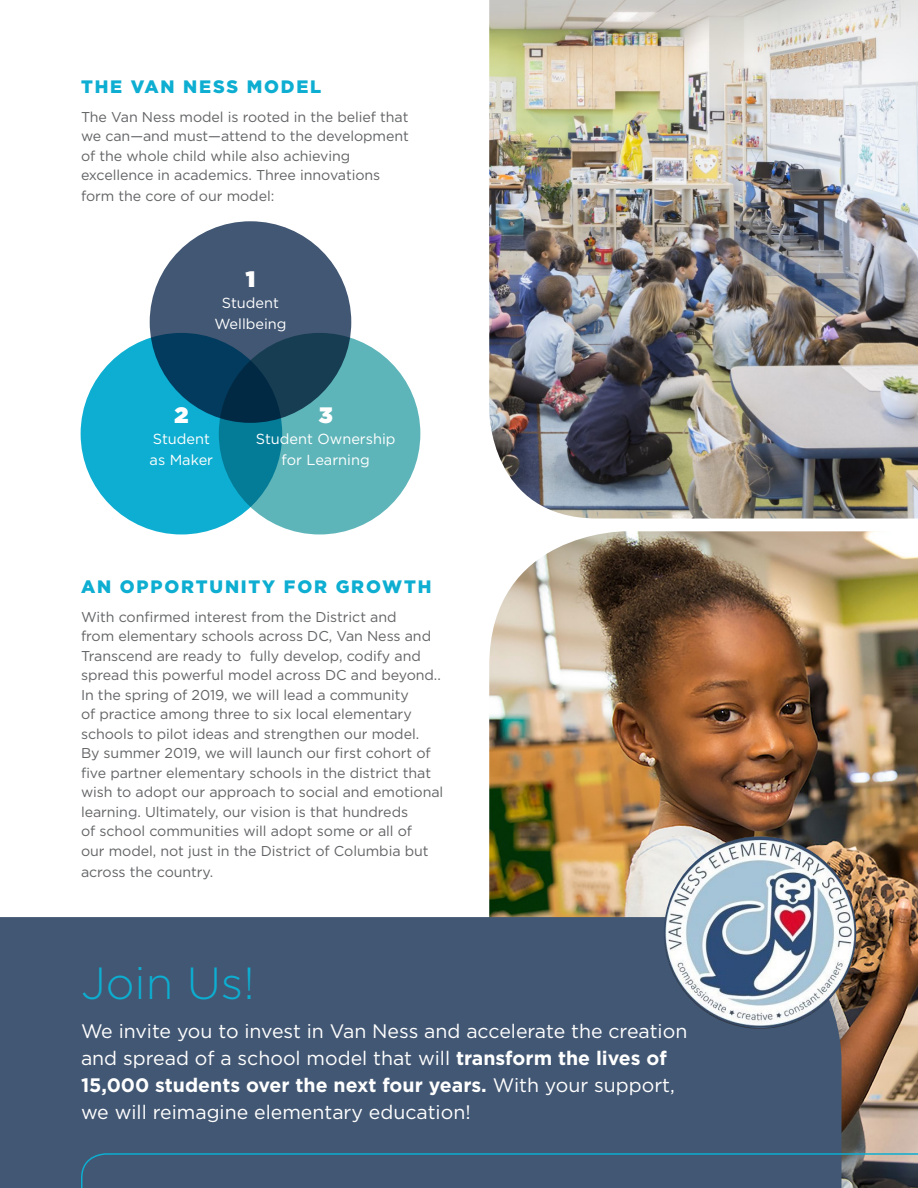
<style>
.page{position:relative;width:918px;height:1188px;background:#fff}
.page>*{position:absolute;margin:0;border:0;box-sizing:border-box;transform-origin:0 0}
.t1{font:300 45px "Gotham";color:#0daed1}
.t2{font:900 22.35px "Gotham";color:#fff}
.t3{font:19.5px/27px "Gotham";color:#fff}
.t4{font:900 18px "Gotham";letter-spacing:.1em;color:#0daed1}
.t5{font:14.55px/20.7px "Gotham";color:#fff;text-align:center}
.t6{font:14.25px/19.5px "Gotham";letter-spacing:-.005em;color:#636466}
.s1{font-weight:700}
</style>
<div class="page">
<div style="left:81px;top:333px;width:201px;height:201px;background:#0daed1;border-radius:50%"></div>
<svg style="left:219px;top:333px;width:201px;height:201px;background:#4fabb3"></svg>
<svg style="left:150px;top:221px;width:201px;height:202px;background:#2c4b67"></svg>
<img style="left:489px;top:531px;width:429px;height:621px">
<div style="left:0;top:917px;width:842px;height:271px;background:#425773"></div>
<svg style="left:80px;top:1152px;width:838px;height:36px;background:#415a74"></svg>
<img style="left:664px;top:836px;width:192px;height:193px;border-radius:96px">
<img style="left:489px;top:0;width:429px;height:519px">
<p class="t4" style="left:81px;top:75px;width:242px">THE VAN NESS MODEL</p>
<p class="t6" style="left:81px;top:107px;width:329px">The Van Ness model is rooted in the belief that we can—and must—attend to the development of the whole child while also achieving excellence in academics. Three innovations</p>
<p class="t6" style="left:81px;top:186px;width:195px">form the core of our model:</p>
<h2 class="t2" style="left:246px;top:263px;width:11px">1</h2>
<p class="t5" style="left:214px;top:292px;width:74px">Student<br>Wellbeing</p>
<h2 class="t2" style="left:174px;top:399px;width:15px">2</h2>
<p class="t5" style="left:150px;top:428px;width:65px;text-align:left">Student as Maker</p>
<h2 class="t2" style="left:319px;top:399px;width:15px">3</h2>
<p class="t5" style="left:256px;top:428px;width:141px">Student Ownership for Learning</p>
<p class="t4" style="left:81px;top:575px;width:352px">AN OPPORTUNITY FOR GROWTH</p>
<p class="t6" style="left:81px;top:607px;width:364px">With confirmed interest from the District and<br>from elementary schools across DC, Van Ness and Transcend are ready to fully develop, codify and spread this powerful model across DC and beyond..<br>In the spring of 2019, we will lead a community<br>of practice among three to six local elementary schools to pilot ideas and strengthen our model.<br>By summer 2019, we will launch our first cohort of five partner elementary schools in the district that wish to adopt our approach to social and emotional learning. Ultimately, our vision is that hundreds<br>of school communities will adopt some or all of<br>our model, not just in the District of Columbia but</p>
<p class="t6" style="left:81px;top:862px;width:134px">across the country.</p>
<h1 class="t1" style="left:81px;top:954px;width:175px">Join Us!</h1>
<h3 class="t3" style="left:81px;top:1018px;width:608px">We invite you to invest in Van Ness and accelerate the creation and spread of a school model that will <span class="s1">transform the lives of 15,000 students over the next four years.</span> With your support, we will reimagine elementary education!</h3>
</div>
